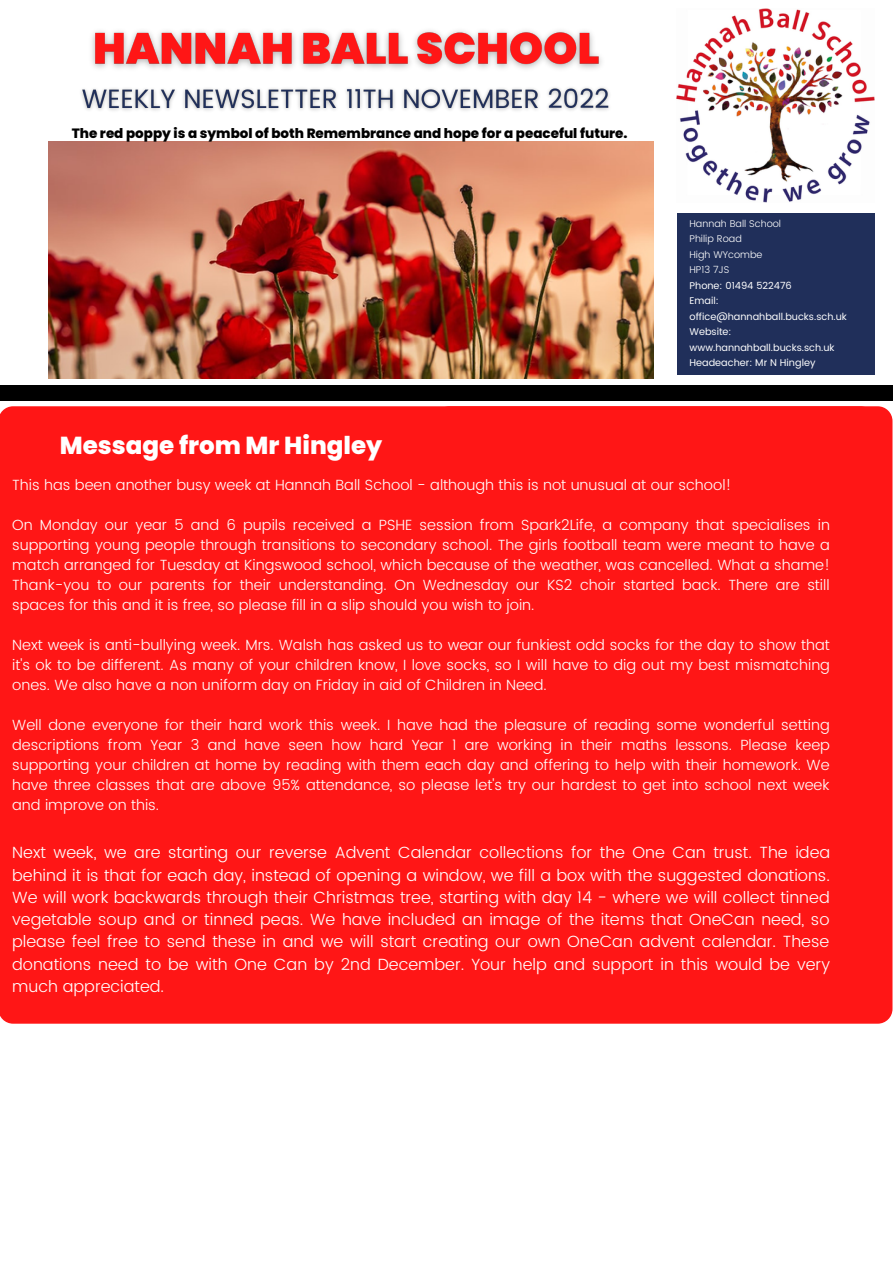
<style>
.page{position:relative;width:893px;height:1264px;background:#fff}
.page>*{position:absolute;margin:0;border:0;box-sizing:border-box;transform-origin:0 0}
.t1{font:800 24.6px "Poppins";color:#fff}
.t2{font:300 16.2px/22.2px "Poppins";color:#fff;text-align:justify}
.t3{font:300 14.7px/20.1px "Poppins";color:#fff;text-align:justify}
.t4{font:800 13.5px "Poppins";color:#000}
.t5{font:9.75px/15.5px "Poppins";color:#fff}
.t6{font:300 9.75px/15.5px "Poppins";color:#fff}
</style>
<div class="page">
<div style="left:0;top:406px;width:892px;height:617px;background:#ff1616"></div>
<div style="left:0;top:384px;width:892px;height:16px;background:#000"></div>
<img style="left:677px;top:9px;width:197px;height:193px">
<div style="left:677px;top:212px;width:197px;height:162px;background:#202f5a"></div>
<img style="left:49px;top:142px;width:605px;height:237px">
<img style="left:91px;top:30px;width:511px;height:39px">
<img style="left:81px;top:87px;width:529px;height:24px">
<p class="t4" style="left:72px;top:124px;width:557px">The red poppy is a symbol of both Remembrance and hope for a peaceful future.</p>
<h1 class="t1" style="left:60px;top:428px;width:324px">Message from Mr Hingley</h1>
<p class="t6" style="left:689px;top:216px;width:93px">Hannah Ball School<br>Philip Road<br>High WYcombe<br>HP13 7JS</p>
<p class="t5" style="left:689px;top:277px;width:159px">Phone: 01494 522476<br>Email: office@hannahball.bucks.sch.uk<br>Website: www.hannahball.bucks.sch.uk<br>Headeacher: Mr N Hingley</p>
<p class="t3" style="left:12px;top:474px;width:720px">This has been another busy week at Hannah Ball School - although this is not unusual at our school!</p>
<p class="t3" style="left:12px;top:514px;width:819px">On Monday our year 5 and 6 pupils received a PSHE session from Spark2Life, a company that specialises in supporting young people through transitions to secondary school. The girls football team were meant to have a match arranged for Tuesday at Kingswood school, which because of the weather, was cancelled. What a shame!<br>Thank-you to our parents for their understanding. On Wednesday our KS2 choir started back. There are still spaces for this and it is free, so please fill in a slip should you wish to join.</p>
<p class="t3" style="left:12px;top:635px;width:819px">Next week is anti-bullying week. Mrs. Walsh has asked us to wear our funkiest odd socks for the day to show that it's ok to be different. As many of your children know, I love socks, so I will have to dig out my best mismatching ones. We also have a non uniform day on Friday in aid of Children in Need.</p>
<p class="t3" style="left:12px;top:715px;width:819px">Well done everyone for their hard work this week. I have had the pleasure of reading some wonderful setting descriptions from Year 3 and have seen how hard Year 1 are working in their maths lessons. Please keep supporting your children at home by reading with them each day and offering to help with their homework. We have three classes that are above 95% attendance, so please let's try our hardest to get into school next week and improve on this.</p>
<p class="t2" style="left:12px;top:841px;width:819px">Next week, we are starting our reverse Advent Calendar collections for the One Can trust. The idea behind it is that for each day, instead of opening a window, we fill a box with the suggested donations.<br>We will work backwards through their Christmas tree, starting with day 14 - where we will collect tinned vegetable soup and or tinned peas. We have included an image of the items that OneCan need, so please feel free to send these in and we will start creating our own OneCan advent calendar. These donations need to be with One Can by 2nd December. Your help and support in this would be very much appreciated.</p>
</div>
